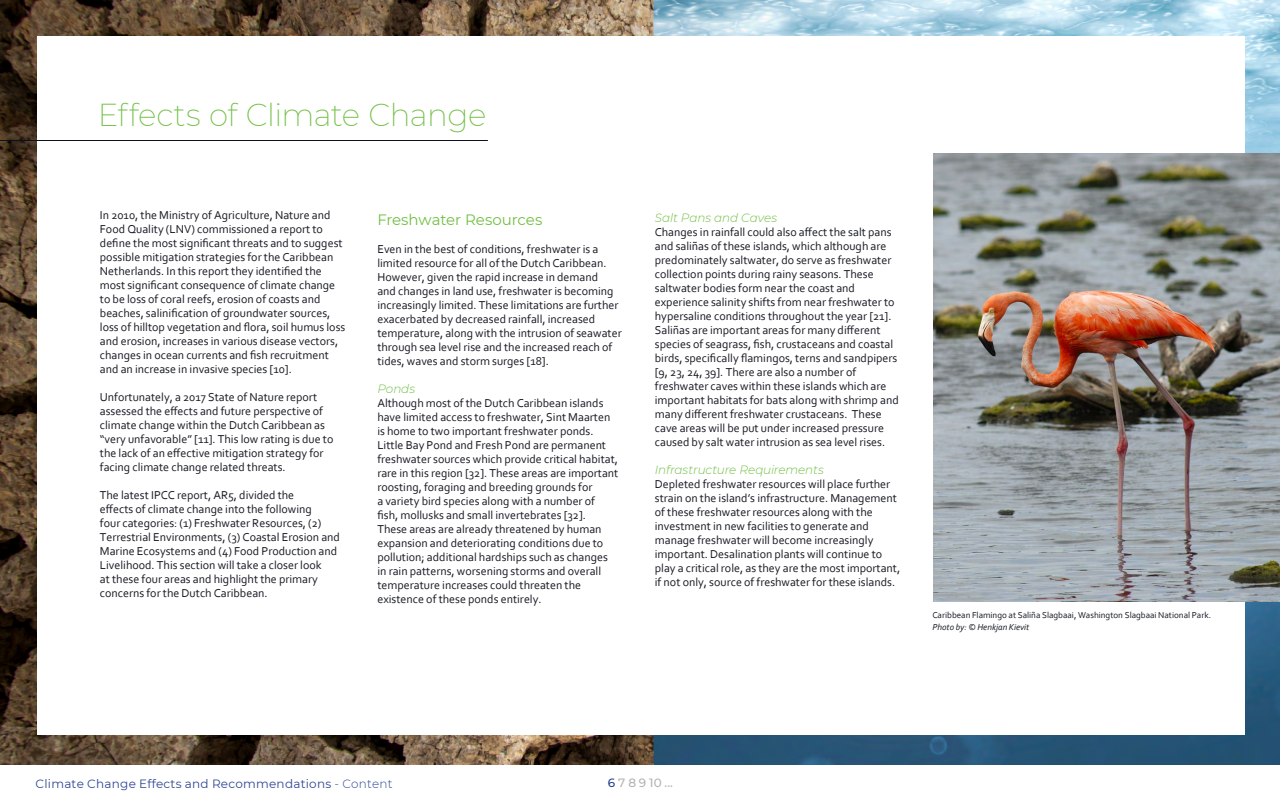
<style>
.page{position:relative;width:1280px;height:800px;background:#fff}
.page>*{position:absolute;margin:0;border:0;box-sizing:border-box;transform-origin:0 0}
.t1{font:200 31px "Montserrat";letter-spacing:-.025em;color:#72bf44}
.t2{font:15px "Montserrat";letter-spacing:-.005em;color:#72bf44}
.t3{font:12px/14px "Corbel";color:#171a23}
.t4{font:italic 300 12px "Montserrat";letter-spacing:-.01em;color:#72bf44}
.t5{font:12px "Montserrat";letter-spacing:.02em;color:#304792}
.t6{font:500 12px "Montserrat";color:#b3b3b3}
.t7{font:9px "Corbel";color:#161a25}
.t8{font:italic 9px "Corbel";color:#161a25}
.s1{font-weight:300}
.s2{color:#25408f}
</style>
<div class="page">
<img style="left:0;top:0;width:1280px;height:765px">
<div style="left:37px;top:36px;width:1208px;height:699px;background:#fff"></div>
<img style="left:933px;top:154px;width:347px;height:448px">
<hr style="left:0;top:140px;width:488px;height:1px;background:#0b111e">
<h1 class="t1" style="left:98px;top:94px;width:390px">Effects of Climate Change</h1>
<p class="t3" style="left:100px;top:208px;width:247px">In 2010, the Ministry of Agriculture, Nature and Food Quality (LNV) commissioned a report to define the most significant threats and to suggest possible mitigation strategies for the Caribbean Netherlands. In this report they identified the most significant consequence of climate change to be loss of coral reefs, erosion of coasts and beaches, salinification of groundwater sources, loss of hilltop vegetation and flora, soil humus loss and erosion, increases in various disease vectors, changes in ocean currents and fish recruitment and an increase in invasive species [10].</p>
<p class="t3" style="left:100px;top:390px;width:235px">Unfortunately, a 2017 State of Nature report assessed the effects and future perspective of climate change within the Dutch Caribbean as “very unfavorable” [11]. This low rating is due to the lack of an effective mitigation strategy for facing climate change related threats.</p>
<p class="t3" style="left:100px;top:488px;width:242px">The latest IPCC report, AR5, divided the<br>effects of climate change into the following<br>four categories: (1) Freshwater Resources, (2)<br>Terrestrial Environments, (3) Coastal Erosion and Marine Ecosystems and (4) Food Production and Livelihood. This section will take a closer look<br>at these four areas and highlight the primary concerns for the Dutch Caribbean.</p>
<p class="t2" style="left:377px;top:209px;width:167px">Freshwater Resources</p>
<p class="t3" style="left:377px;top:241px;width:246px">Even in the best of conditions, freshwater is a limited resource for all of the Dutch Caribbean.<br>However, given the rapid increase in demand<br>and changes in land use, freshwater is becoming increasingly limited. These limitations are further exacerbated by decreased rainfall, increased temperature, along with the intrusion of seawater through sea level rise and the increased reach of tides, waves and storm surges [18].</p>
<p class="t4" style="left:377px;top:380px;width:39px">Ponds</p>
<p class="t3" style="left:377px;top:395px;width:243px">Although most of the Dutch Caribbean islands have limited access to freshwater, Sint Maarten is home to two important freshwater ponds.<br>Little Bay Pond and Fresh Pond are permanent freshwater sources which provide critical habitat, rare in this region [32]. These areas are important roosting, foraging and breeding grounds for<br>a variety bird species along with a number of fish, mollusks and small invertebrates [32].<br>These areas are already threatened by human expansion and deteriorating conditions due to pollution; additional hardships such as changes in rain patterns, worsening storms and overall temperature increases could threaten the existence of these ponds entirely.</p>
<p class="t4" style="left:655px;top:209px;width:124px">Salt Pans and Caves</p>
<p class="t3" style="left:655px;top:224px;width:245px">Changes in rainfall could also affect the salt pans and saliñas of these islands, which although are predominately saltwater, do serve as freshwater collection points during rainy seasons. These saltwater bodies form near the coast and experience salinity shifts from near freshwater to hypersaline conditions throughout the year [21].<br>Saliñas are important areas for many different species of seagrass, fish, crustaceans and coastal birds, specifically flamingos, terns and sandpipers [9, 23, 24, 39]. There are also a number of freshwater caves within these islands which are important habitats for bats along with shrimp and many different freshwater crustaceans. These cave areas will be put under increased pressure caused by salt water intrusion as sea level rises.</p>
<p class="t4" style="left:655px;top:461px;width:170px">Infrastructure Requirements</p>
<p class="t3" style="left:655px;top:476px;width:247px">Depleted freshwater resources will place further strain on the island’s infrastructure. Management of these freshwater resources along with the investment in new facilities to generate and manage freshwater will become increasingly important. Desalination plants will continue to play a critical role, as they are the most important, if not only, source of freshwater for these islands.</p>
<p class="t7" style="left:932px;top:610px;width:280px">Caribbean Flamingo at Saliña Slagbaai, Washington Slagbaai National Park.</p>
<p class="t8" style="left:932px;top:622px;width:98px">Photo by: © Henkjan Kievit</p>
<p class="t5" style="left:36px;top:775px;width:359px">Climate Change Effects and Recommendations <span class="s1">- Content</span></p>
<p class="t6" style="left:608px;top:774px;width:66px"><span class="s2">6</span> 7 8 9 10 ...</p>
</div>
